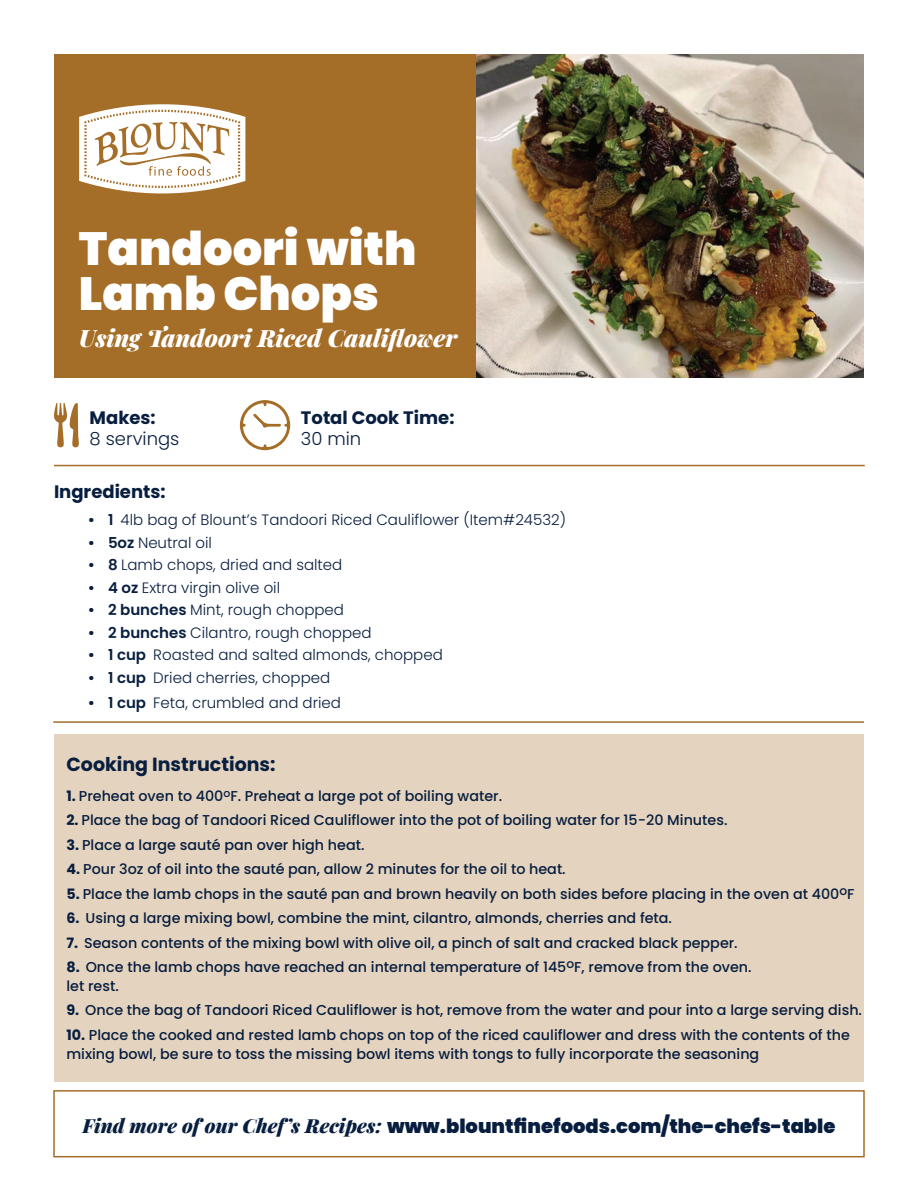
<style>
.page{position:relative;width:918px;height:1188px;background:#fff}
.page>*{position:absolute;margin:0;border:0;box-sizing:border-box;transform-origin:0 0}
.t1{font:900 46.5px/45px "Poppins";color:#fff}
.t2{font:italic 900 24px "Playfair Display";color:#fff}
.t3{font:900 19.5px "Poppins";color:#081e3f}
.t4{font:700 19.05px "Poppins";color:#081e3f}
.t5{font:700 18px "Poppins";color:#081e3f}
.t6{font:300 18px "Poppins";color:#081e3f}
.t7{font:300 15px "Poppins";color:#081e3f}
.t8{font:500 14.25px/19px "Poppins";color:#081e3f}
.s1{font-weight:600}
.s2{font-weight:700}
.s3{font-family:"Playfair Display";font-style:italic}
</style>
<div class="page">
<div style="left:54px;top:734px;width:810px;height:348px;background:#e4d3be"></div>
<div style="left:54px;top:54px;width:422px;height:324px;background:#a56e28"></div>
<img style="left:476px;top:54px;width:388px;height:324px">
<svg style="left:240px;top:400px;width:50px;height:50px"></svg>
<svg style="left:79px;top:104px;width:166px;height:89px"></svg>
<svg style="left:54px;top:403px;width:25px;height:44px"></svg>
<div style="left:53px;top:1090px;width:812px;height:67px;border:2px solid #a56e28"></div>
<hr style="left:54px;top:465px;width:811px;height:1px;background:#a56e28">
<hr style="left:53px;top:721px;width:811px;height:2px;background:#a56e28">
<h1 class="t1" style="left:79px;top:226px;width:339px">Tandoori with<br>Lamb Chops</h1>
<h2 class="t2" style="left:79px;top:320px;width:380px">Using Tandoori Riced Cauliflower</h2>
<p class="t5" style="left:90px;top:407px;width:68px">Makes:</p>
<p class="t6" style="left:90px;top:429px;width:91px">8 servings</p>
<p class="t5" style="left:301px;top:407px;width:155px">Total Cook Time:</p>
<p class="t6" style="left:301px;top:429px;width:62px">30 min</p>
<p class="t5" style="left:54px;top:482px;width:113px">Ingredients:</p>
<p class="t7" style="left:88px;top:512px;width:480px"><span class="s1">• 1</span> 4lb bag of Blount’s Tandoori Riced Cauliflower (Item#24532)</p>
<p class="t7" style="left:88px;top:534px;width:126px"><span class="s1">• 5oz</span> Neutral oil</p>
<p class="t7" style="left:88px;top:557px;width:256px"><span class="s1">• 8</span> Lamb chops, dried and salted</p>
<p class="t7" style="left:88px;top:579px;width:194px"><span class="s1">• 4 oz</span> Extra virgin olive oil</p>
<p class="t7" style="left:88px;top:602px;width:258px"><span class="s1">• 2 bunches</span> Mint, rough chopped</p>
<p class="t7" style="left:88px;top:624px;width:285px"><span class="s1">• 2 bunches</span> Cilantro, rough chopped</p>
<p class="t7" style="left:88px;top:647px;width:357px"><span class="s1">• 1 cup</span> Roasted and salted almonds, chopped</p>
<p class="t7" style="left:88px;top:669px;width:244px"><span class="s1">• 1 cup</span> Dried cherries, chopped</p>
<p class="t7" style="left:88px;top:695px;width:255px"><span class="s1">• 1 cup</span> Feta, crumbled and dried</p>
<h3 class="t4" style="left:66px;top:753px;width:211px">Cooking Instructions:</h3>
<p class="t8" style="left:66px;top:787px;width:437px"><span class="s2">1.</span> Preheat oven to 400<sup>o</sup>F. Preheat a large pot of boiling water.</p>
<p class="t8" style="left:66px;top:811px;width:663px"><span class="s2">2.</span> Place the bag of Tandoori Riced Cauliflower into the pot of boiling water for 15-20 Minutes.</p>
<p class="t8" style="left:66px;top:835px;width:300px"><span class="s2">3.</span> Place a large sauté pan over high heat.</p>
<p class="t8" style="left:66px;top:860px;width:501px"><span class="s2">4.</span> Pour 3oz of oil into the sauté pan, allow 2 minutes for the oil to heat.</p>
<p class="t8" style="left:66px;top:884px;width:790px"><span class="s2">5.</span> Place the lamb chops in the sauté pan and brown heavily on both sides before placing in the oven at 400<sup>o</sup>F</p>
<p class="t8" style="left:66px;top:909px;width:607px"><span class="s2">6.</span> Using a large mixing bowl, combine the mint, cilantro, almonds, cherries and feta.</p>
<p class="t8" style="left:66px;top:933px;width:673px"><span class="s2">7.</span> Season contents of the mixing bowl with olive oil, a pinch of salt and cracked black pepper.</p>
<p class="t8" style="left:66px;top:958px;width:687px"><span class="s2">8.</span> Once the lamb chops have reached an internal temperature of 145<sup>o</sup>F, remove from the oven. let rest.</p>
<p class="t8" style="left:66px;top:1001px;width:797px"><span class="s2">9.</span> Once the bag of Tandoori Riced Cauliflower is hot, remove from the water and pour into a large serving dish.</p>
<p class="t8" style="left:66px;top:1025px;width:785px"><span class="s2">10.</span> Place the cooked and rested lamb chops on top of the riced cauliflower and dress with the contents of the mixing bowl, be sure to toss the missing bowl items with tongs to fully incorporate the seasoning</p>
<h3 class="t3" style="left:82px;top:1115px;width:755px"><span class="s3">Find more of our Chef’s Recipes:</span> www.blountfinefoods.com/the-chefs-table</h3>
</div>
